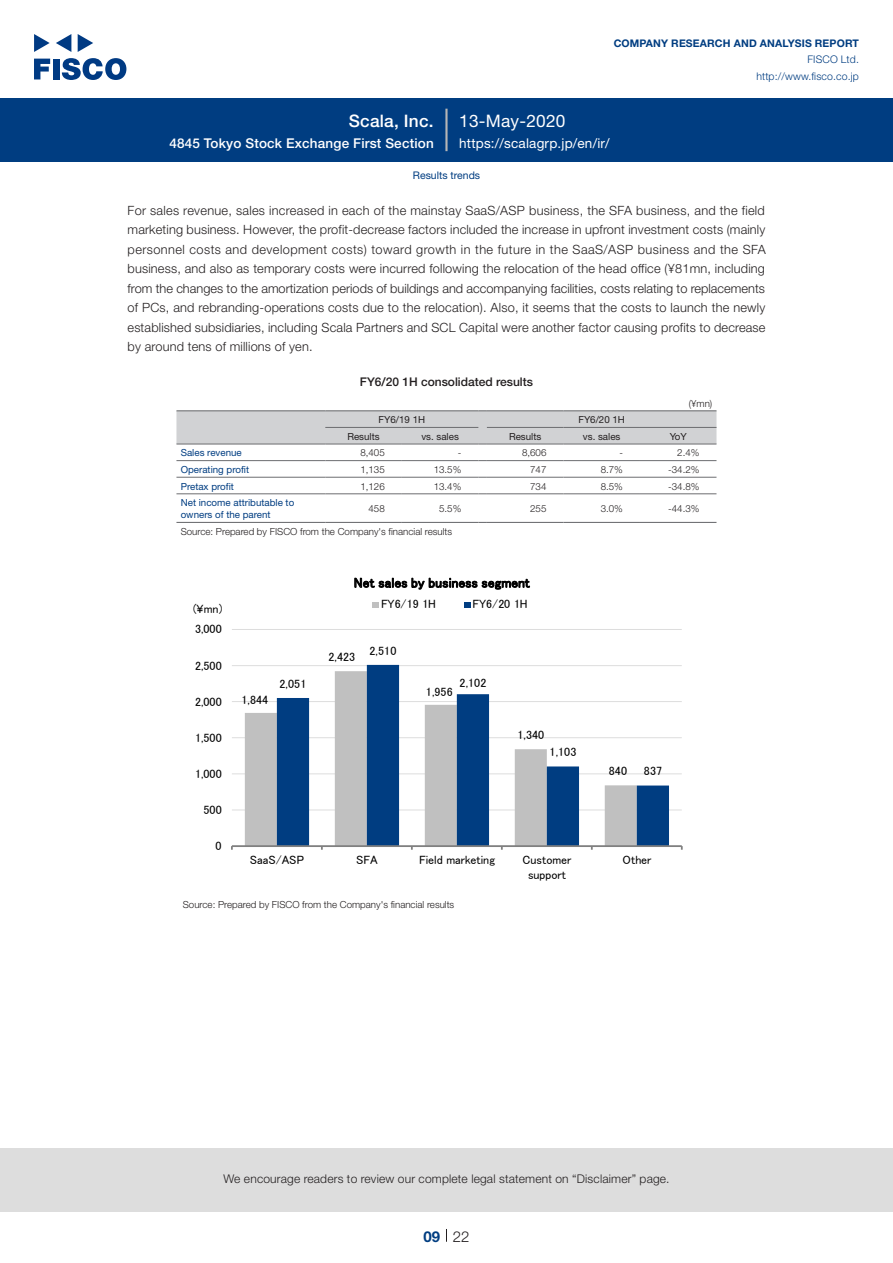
<style>
.page{position:relative;width:893px;height:1263px;background:#fff}
.page>*{position:absolute;margin:0;border:0;box-sizing:border-box;transform-origin:0 0}
.t1{font:17.25px "Helvetica Neue LT Std";letter-spacing:.015em;color:#fff}
.t2{font:500 17.25px "Helvetica Neue LT Std";letter-spacing:.015em;color:#fff}
.t3{font:300 15px "Helvetica Neue LT Std";color:#231f20}
.t4{font:700 15px "Helvetica Neue LT Std";color:#003d81}
.t5{font:500 13.5px "Helvetica Neue LT Std";letter-spacing:.015em;color:#fff}
.t6{font:13.5px "Helvetica Neue LT Std";letter-spacing:.015em;color:#fff}
.t7{font:13.5px "MS P Gothic";letter-spacing:.01em;color:#000}
.本文_e{font:300 12.75px/19.5px "Helvetica Neue LT Std";letter-spacing:.015em;color:#231f20;text-align:justify}
.t8{font:12.15px "MS P Gothic";color:#000}
.t9{font:12px "MS P Gothic";color:#000}
.t10{font:300 12px "Helvetica Neue LT Std";letter-spacing:.015em;color:#231f20}
.チャートタイトル_e{font:500 12px "Helvetica Neue LT Std";color:#231f20}
.t11{font:700 10.5px "Helvetica Neue LT Std";letter-spacing:.015em;color:#003d81}
.t12{font:300 10.5px/16.5px "Helvetica Neue LT Std";letter-spacing:.015em;color:#003d81;text-align:right}
.ヘッダー_e{font:10.5px "Helvetica Neue LT Std";color:#003d81}
.表組み基本スタイル_en{font:300 9.75px "Helvetica Neue LT Std";color:#231f20}
.表数字_en{font:300 9.75px "Helvetica Neue LT Std";color:#231f20}
.表左_en{font:9.75px "Helvetica Neue LT Std";color:#003d81}
.表上_en{font:9.75px "Helvetica Neue LT Std";color:#231f20}
.表単位_en{font:300 9.75px "Helvetica Neue LT Std";color:#231f20}
</style>
<div class="page">
<div style="left:0;top:1148px;width:893px;height:64px;background:#ddd"></div>
<svg style="left:34px;top:59px;width:16px;height:20px"></svg>
<div style="left:53px;top:59px;width:6px;height:20px;background:#003a83"></div>
<svg style="left:62px;top:58px;width:64px;height:22px"></svg>
<svg style="left:34px;top:34px;width:16px;height:18px"></svg>
<svg style="left:78px;top:34px;width:15px;height:18px"></svg>
<svg style="left:56px;top:34px;width:15px;height:18px"></svg>
<div style="left:0;top:98px;width:893px;height:64px;background:#003d81"></div>
<hr style="left:445px;top:109px;width:3px;height:42px;background:#b5b5b6">
<svg style="left:446px;top:1229px;width:1px;height:13px"></svg>
<hr style="left:176px;top:460px;width:149px;height:1px;background:#6c6d70">
<hr style="left:325px;top:460px;width:77px;height:1px;background:#6c6d70">
<hr style="left:402px;top:460px;width:76px;height:1px;background:#6c6d70">
<hr style="left:487px;top:460px;width:76px;height:1px;background:#6c6d70">
<hr style="left:563px;top:460px;width:77px;height:1px;background:#6c6d70">
<hr style="left:640px;top:460px;width:76px;height:1px;background:#6c6d70">
<hr style="left:176px;top:477px;width:149px;height:1px;background:#6c6d70">
<hr style="left:325px;top:477px;width:77px;height:1px;background:#6c6d70">
<hr style="left:402px;top:477px;width:76px;height:1px;background:#6c6d70">
<hr style="left:487px;top:477px;width:76px;height:1px;background:#6c6d70">
<hr style="left:563px;top:477px;width:77px;height:1px;background:#6c6d70">
<hr style="left:640px;top:477px;width:76px;height:1px;background:#6c6d70">
<hr style="left:176px;top:494px;width:149px;height:1px;background:#6c6d70">
<hr style="left:325px;top:494px;width:77px;height:1px;background:#6c6d70">
<hr style="left:402px;top:494px;width:76px;height:1px;background:#6c6d70">
<hr style="left:487px;top:494px;width:76px;height:1px;background:#6c6d70">
<hr style="left:563px;top:494px;width:77px;height:1px;background:#6c6d70">
<hr style="left:640px;top:494px;width:76px;height:1px;background:#6c6d70">
<svg style="left:176px;top:410px;width:540px;height:35px;background:#cacbcd"></svg>
<hr style="left:487px;top:410px;width:76px;height:1px;background:#6c6d70">
<hr style="left:563px;top:410px;width:77px;height:1px;background:#6c6d70">
<hr style="left:640px;top:410px;width:76px;height:1px;background:#6c6d70">
<hr style="left:176px;top:522px;width:149px;height:1px;background:#6c6d70">
<hr style="left:325px;top:522px;width:77px;height:1px;background:#6c6d70">
<hr style="left:402px;top:522px;width:76px;height:1px;background:#6c6d70">
<hr style="left:487px;top:522px;width:76px;height:1px;background:#6c6d70">
<hr style="left:563px;top:522px;width:77px;height:1px;background:#6c6d70">
<hr style="left:640px;top:522px;width:76px;height:1px;background:#6c6d70">
<hr style="left:232px;top:810px;width:450px;height:1px;background:#ddd">
<hr style="left:232px;top:773px;width:450px;height:1px;background:#ddd">
<hr style="left:232px;top:737px;width:450px;height:1px;background:#ddd">
<hr style="left:232px;top:701px;width:450px;height:1px;background:#ddd">
<hr style="left:232px;top:665px;width:450px;height:1px;background:#ddd">
<hr style="left:232px;top:629px;width:450px;height:1px;background:#ddd">
<svg style="left:245px;top:698px;width:32px;height:147px;background:#c5c5c6"></svg>
<svg style="left:277px;top:665px;width:392px;height:180px"></svg>
<hr style="left:232px;top:845px;width:450px;height:2px;background:#808080">
<div style="left:372px;top:602px;width:7px;height:6px;background:#c0c0c0"></div>
<svg style="left:464px;top:602px;width:6px;height:6px"></svg>
<h1 class="t2" style="left:349px;top:110px;width:86px">Scala, Inc.</h1>
<p class="t5" style="left:169px;top:135px;width:266px">4845 Tokyo Stock Exchange First Section</p>
<h1 class="t1" style="left:459px;top:110px;width:108px">13-May-2020</h1>
<p class="t11" style="left:614px;top:37px;width:247px">COMPANY RESEARCH AND ANALYSIS REPORT</p>
<p class="t12" style="left:756px;top:51px;width:104px">FISCO Ltd. http://www.fisco.co j p.</p>
<p class="t6" style="left:459px;top:135px;width:152px">https://scalagrp j p. / e n /i r/</p>
<p class="ヘッダー_e" style="left:413px;top:169px;width:69px">Results trends</p>
<p class="本文_e" style="left:128px;top:200px;width:640px">For sales revenue, sales increased in each of the mainstay SaaS/ASP business, the SFA business, and the field marketing business. However, the profit-decrease factors included the increase in upfront investment costs (mainly personnel costs and development costs) toward growth in the future in the SaaS/ASP business and the SFA business, and also as temporary costs were incurred following the relocation of the head office (¥81mn, including from the changes to the amortization periods of buildings and accompanying facilities, costs relating to replacements of PCs, and rebranding-operations costs due to the relocation .) Also it, seems that the costs to launch the newly established subsidiaries, including Scala Partners and SCL Capital were another factor causing profits to decrease by around tens of millions of yen.</p>
<p class="チャートタイトル_e" style="left:360px;top:374px;width:175px">FY6/20 H1 consolidated results</p>
<p class="表単位_en" style="left:689px;top:397px;width:25px">¥( mn(</p>
<p class="表上_en" style="left:578px;top:414px;width:48px">FY6/20 H1</p>
<p class="表上_en" style="left:379px;top:414px;width:48px">FY6/19 H1</p>
<p class="表上_en" style="left:347px;top:430px;width:34px">Results</p>
<p class="表上_en" style="left:421px;top:430px;width:39px">vs. sales</p>
<p class="表上_en" style="left:509px;top:430px;width:34px">Results</p>
<p class="表左_en" style="left:181px;top:447px;width:63px">Sales revenue</p>
<p class="表数字_en" style="left:360px;top:447px;width:26px">8,405</p>
<p class="表数字_en" style="left:458px;top:447px;width:5px">-</p>
<p class="表数字_en" style="left:522px;top:447px;width:26px">8,606</p>
<p class="表左_en" style="left:181px;top:464px;width:70px">Operating profit</p>
<p class="表数字_en" style="left:360px;top:463px;width:26px">1,135</p>
<p class="表数字_en" style="left:434px;top:463px;width:29px">13.5%</p>
<p class="表数字_en" style="left:530px;top:463px;width:18px">747</p>
<p class="表数字_en" style="left:434px;top:480px;width:29px">13.4%</p>
<p class="表左_en" style="left:181px;top:480px;width:55px">Pretax profit</p>
<p class="表左_en" style="left:181px;top:497px;width:115px">Net income attributable to</p>
<p class="表数字_en" style="left:360px;top:480px;width:26px">1,126</p>
<p class="表数字_en" style="left:439px;top:503px;width:24px">5.5%</p>
<p class="表数字_en" style="left:369px;top:503px;width:18px">458</p>
<p class="表左_en" style="left:181px;top:509px;width:91px">owners of the parent</p>
<p class="表組み基本スタイル_en" style="left:181px;top:525px;width:273px">Source: Prepared by FISCO from the Company s' financial results</p>
<p class="表数字_en" style="left:530px;top:480px;width:18px">734</p>
<p class="表数字_en" style="left:530px;top:503px;width:18px">255</p>
<p class="t9" style="left:193px;top:603px;width:31px">¥( mn(</p>
<p class="t9" style="left:195px;top:623px;width:28px">3,000</p>
<p class="t9" style="left:195px;top:659px;width:28px">2,500</p>
<p class="t9" style="left:195px;top:695px;width:28px">2,000</p>
<p class="t9" style="left:195px;top:731px;width:28px">1,500</p>
<p class="t9" style="left:241px;top:694px;width:28px">1,844</p>
<p class="t9" style="left:280px;top:677px;width:28px">2,051</p>
<p class="t7" style="left:354px;top:576px;width:177px">Net sales by business segment</p>
<p class="t9" style="left:473px;top:598px;width:57px">FY6/20 H1</p>
<p class="t9" style="left:381px;top:598px;width:57px">FY6/19 H1</p>
<p class="t8" style="left:328px;top:650px;width:28px">2,423</p>
<p class="t9" style="left:370px;top:644px;width:28px">2,510</p>
<p class="t9" style="left:426px;top:686px;width:28px">1,956</p>
<p class="t9" style="left:460px;top:677px;width:28px">2,102</p>
<p class="t9" style="left:517px;top:729px;width:28px">1,340</p>
<p class="表上_en" style="left:583px;top:430px;width:39px">vs. sales</p>
<p class="表数字_en" style="left:619px;top:447px;width:5px">-</p>
<p class="表数字_en" style="left:601px;top:463px;width:24px">8.7%</p>
<p class="表数字_en" style="left:601px;top:480px;width:24px">8.5%</p>
<p class="表数字_en" style="left:601px;top:503px;width:24px">3.0%</p>
<p class="t9" style="left:195px;top:767px;width:28px">1,000</p>
<p class="t9" style="left:204px;top:804px;width:20px">500</p>
<p class="t9" style="left:216px;top:840px;width:8px">0</p>
<p class="t9" style="left:550px;top:746px;width:28px">1,103</p>
<p class="t9" style="left:609px;top:765px;width:20px">840</p>
<p class="表上_en" style="left:670px;top:430px;width:19px">YoY</p>
<p class="表数字_en" style="left:677px;top:447px;width:24px">2.4%</p>
<p class="表数字_en" style="left:668px;top:463px;width:33px">-34.2%</p>
<p class="表数字_en" style="left:668px;top:480px;width:33px">-34.8%</p>
<p class="表数字_en" style="left:668px;top:503px;width:33px">-44.3%</p>
<p class="t9" style="left:644px;top:765px;width:20px">837</p>
<p class="t9" style="left:250px;top:853px;width:56px">SaaS/ASP</p>
<p class="t9" style="left:356px;top:853px;width:23px">SFA</p>
<p class="t9" style="left:419px;top:853px;width:77px">Field marketing</p>
<p class="t9" style="left:523px;top:853px;width:50px">Customer</p>
<p class="t9" style="left:623px;top:853px;width:30px">Other</p>
<p class="t9" style="left:528px;top:869px;width:39px">support</p>
<p class="表組み基本スタイル_en" style="left:183px;top:898px;width:273px">Source: Prepared by FISCO from the Company s' financial results</p>
<p class="t10" style="left:223px;top:1171px;width:448px">We encourage readers to review our complete legal statement on “Disclaimer” page.</p>
<p class="t4" style="left:423px;top:1227px;width:18px">09</p>
<p class="t3" style="left:453px;top:1227px;width:18px">22</p>
</div>
